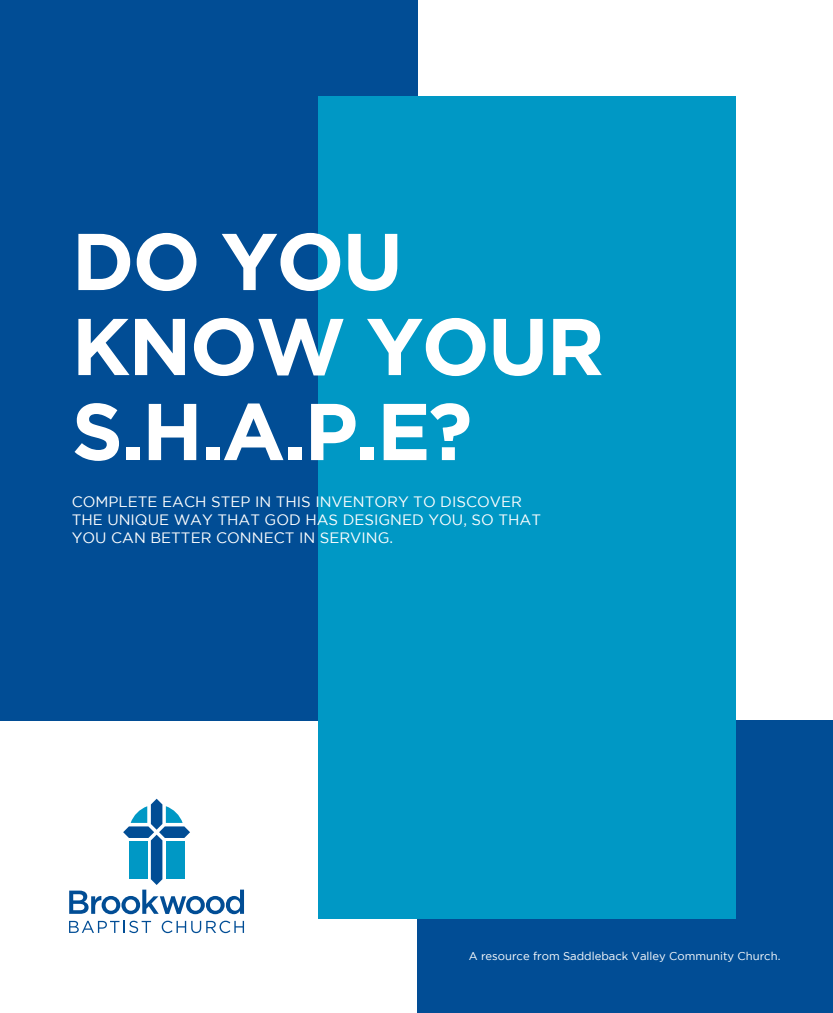
<style>
.page{position:relative;width:833px;height:1013px;background:#fff}
.page>*{position:absolute;margin:0;border:0;box-sizing:border-box;transform-origin:0 0}
.t1{font:700 80.25px/85px "Gotham";letter-spacing:-.025em;color:#fff}
.t2{font:15px/18px "Gotham";color:#fff}
.t3{font:11.25px "Gotham";color:#fff}
</style>
<div class="page">
<div style="left:0;top:0;width:417px;height:720px;background:#014d95"></div>
<div style="left:417px;top:720px;width:415px;height:292px;background:#014d95"></div>
<div style="left:318px;top:96px;width:417px;height:822px;background:#0098c5"></div>
<svg style="left:69px;top:798px;width:175px;height:116px"></svg>
<svg style="left:69px;top:920px;width:82px;height:13px"></svg>
<svg style="left:162px;top:920px;width:82px;height:13px"></svg>
<h1 class="t1" style="left:72px;top:217px;width:534px">DO YOU<br>KNOW YOUR<br>S.H.A.P.E?</h1>
<p class="t2" style="left:72px;top:492px;width:471px">COMPLETE EACH STEP IN THIS INVENTORY TO DISCOVER<br>THE UNIQUE WAY THAT GOD HAS DESIGNED YOU, SO THAT<br>YOU CAN BETTER CONNECT IN SERVING.</p>
<p class="t3" style="left:468px;top:949px;width:313px">A resource from Saddleback Valley Community Church.</p>
</div>
